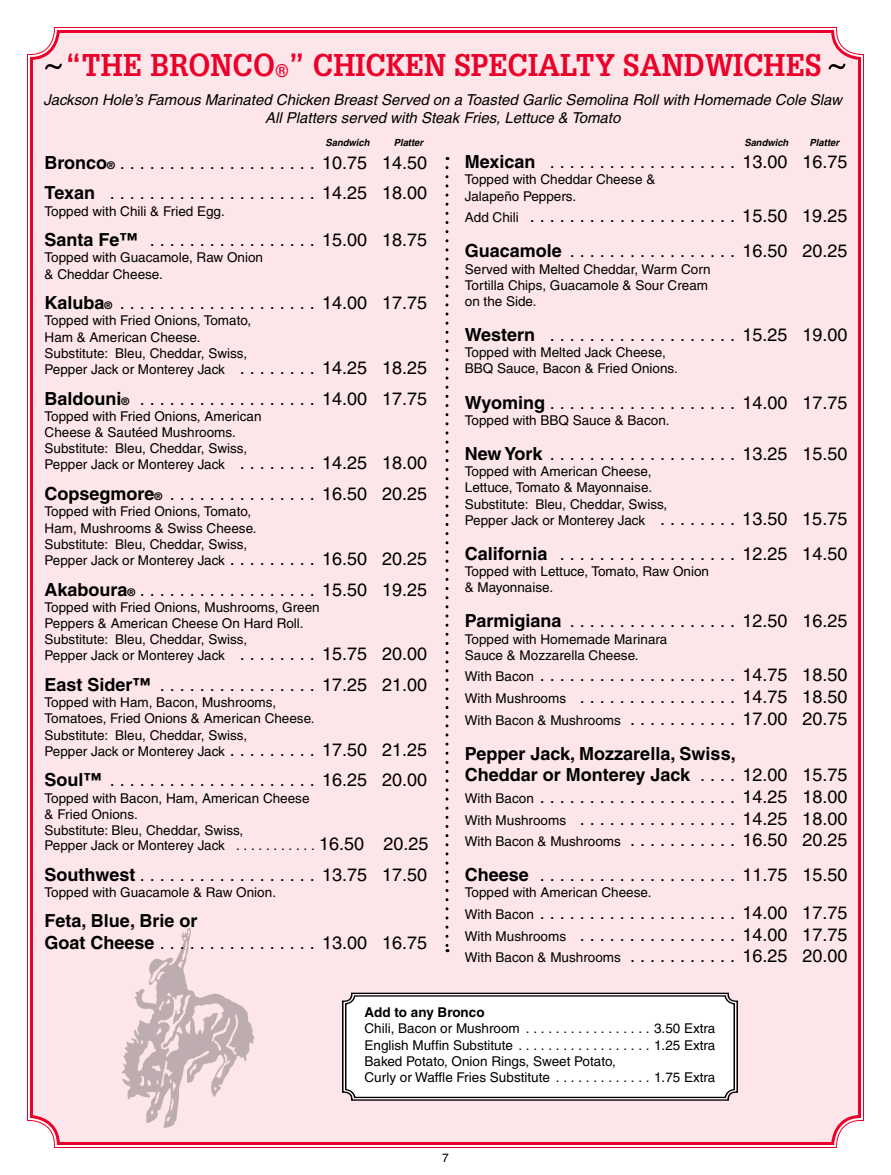
<style>
.page{position:relative;width:891px;height:1175px;background:#fff}
.page>*{position:absolute;margin:0;border:0;box-sizing:border-box;transform-origin:0 0}
.t1{font:33px "Square Serif Bold DTC";color:#eb0029;scale:.92 1}
.t2{font:18px/21.6px "Helvetica";color:#000}
.t3{font:700 18px/21.6px "Helvetica";color:#000}
.t4{font:italic 15px/18px "Helvetica";color:#000;text-align:center}
.t5{font:13.5px/16.2px "Helvetica";color:#000}
.t6{font:700 13.5px "Helvetica";color:#000}
.t7{font:12px "Helvetica";color:#000}
.t8{font:italic 700 9.9px "Helvetica";color:#000}
.s1{font-size:19.2px}
.s2{font-weight:700}
.s3{font-weight:700;font-size:10.5px}
.s4{font-size:18px}
.s5{font-weight:400}
.s6{font-size:13.5px}
</style>
<div class="page">
<div style="left:27px;top:27px;width:837px;height:1121px;background:#fde6ea"></div>
<svg style="left:341px;top:992px;width:398px;height:109px"></svg>
<div style="left:345px;top:995px;width:390px;height:103px;border:1px solid #000;border-radius:8px"></div>
<svg style="left:446px;top:167px;width:2px;height:785px;background:#b0a0a3"></svg>
<img style="left:122px;top:927px;width:68px;height:172px">
<svg style="left:45px;top:64px;width:17px;height:5px"></svg>
<svg style="left:829px;top:64px;width:16px;height:5px"></svg>
<h1 class="t1" style="left:66px;top:46px;width:717px">“THE BRONCO<span class="s1">®</span>” CHICKEN SPECIALTY SANDWICHES</h1>
<p class="t4" style="left:44px;top:90px;width:800px">Jackson Hole’s Famous Marinated Chicken Breast Served on a Toasted Garlic Semolina Roll with Homemade Cole Slaw<br>All Platters served with Steak Fries, Lettuce &amp; Tomato</p>
<p class="t8" style="left:326px;top:136px;width:46px">Sandwich</p>
<p class="t8" style="left:744px;top:136px;width:46px">Sandwich</p>
<p class="t8" style="left:394px;top:136px;width:31px">Platter</p>
<p class="t8" style="left:810px;top:136px;width:31px">Platter</p>
<h2 class="t2" style="left:45px;top:147px;width:384px;line-height:30.6px"><span class="s2">Bronco</span><span class="s3">®</span> . . . . . . . . . . . . . . . . . . . . 10.75 14.50<br><span class="s2">Texan</span> . . . . . . . . . . . . . . . . . . . . . 14.25 18.00</h2>
<p class="t5" style="left:45px;top:203px;width:179px">Topped with Chili &amp; Fried Egg.</p>
<h2 class="t2" style="left:45px;top:229px;width:384px"><span class="s2">Santa Fe™</span> . . . . . . . . . . . . . . . . . 15.00 18. 75</h2>
<p class="t5" style="left:45px;top:249px;width:220px">Topped with Guacamole, Raw Onion &amp; Cheddar Cheese.</p>
<h2 class="t2" style="left:45px;top:292px;width:384px"><span class="s2">Kaluba</span><span class="s3">®</span> . . . . . . . . . . . . . . . . . . . . 14.00 17.75</h2>
<p class="t5" style="left:45px;top:312px;width:384px">Topped with Fried Onions, Tomato,<br>Ham &amp; American Cheese.<br>Substitute: Bleu, Cheddar, Swiss,<br>Pepper Jack or Monterey Jack <span class="s4">. . . . . . . . 14.25 18.25</span></p>
<h2 class="t2" style="left:45px;top:387px;width:384px"><span class="s2">Baldouni</span><span class="s3">®</span> . . . . . . . . . . . . . . . . . . 14.00 17.75</h2>
<p class="t5" style="left:45px;top:408px;width:384px">Topped with Fried Onions, American<br>Cheese &amp; Sautéed Mushrooms.<br>Substitute: Bleu, Cheddar, Swiss,<br>Pepper Jack or Monterey Jack <span class="s4">. . . . . . . . 14.25 18.00</span></p>
<h2 class="t2" style="left:45px;top:483px;width:384px"><span class="s2">Copsegmore</span><span class="s3">®</span> . . . . . . . . . . . . . . 16.50 20.25</h2>
<p class="t5" style="left:45px;top:503px;width:384px">Topped with Fried Onions, Tomato,<br>Ham, Mushrooms &amp; Swiss Cheese.<br>Substitute: Bleu, Cheddar, Swiss,<br>Pepper Jack or Monterey Jack <span class="s4">. . . . . . . . . 16. 50 20.25</span></p>
<h2 class="t2" style="left:45px;top:578px;width:384px"><span class="s2">Akaboura</span><span class="s3">®</span> . . . . . . . . . . . . . . . . . . 15.50 19.25</h2>
<p class="t5" style="left:45px;top:599px;width:384px">Topped with Fried Onions, Mushrooms, Green<br>Peppers &amp; American Cheese On Hard Roll.<br>Substitute: Bleu, Cheddar, Swiss,<br>Pepper Jack or Monterey Jack <span class="s4">. . . . . . . 15. 75 20. 00</span></p>
<h2 class="t2" style="left:45px;top:674px;width:384px"><span class="s2">East Sider™</span>................ 17.25 21.00</h2>
<p class="t5" style="left:45px;top:694px;width:384px">Topped with Ham, Bacon, Mushrooms,<br>Tomatoes, Fried Onions &amp; American Cheese.<br>Substitute: Bleu, Cheddar, Swiss,<br>Pepper Jack or Monterey Jack <span class="s4">. . . . . . . . . 17.50 21.25</span></p>
<h2 class="t2" style="left:45px;top:769px;width:384px"><span class="s2">Soul™</span> . . . . . . . . . . . . . . . . . . . . . 16.25 20.00</h2>
<p class="t5" style="left:45px;top:790px;width:385px;line-height:15.8px">Topped with Bacon, Ham, American Cheese<br>&amp; Fried Onions.<br>Substitute: Bleu, Cheddar, Swiss,<br>Pepper Jack or Monterey Jack . . . . . . . . . . . <span class="s4">16. 50 20.25</span></p>
<h2 class="t2" style="left:45px;top:863px;width:384px"><span class="s2">Southwest</span> . . . . . . . . . . . . . . . . . . 13. 75 17. 50</h2>
<p class="t5" style="left:45px;top:884px;width:231px">Topped with Guacamole &amp; Raw Onion.</p>
<h2 class="t3" style="left:45px;top:910px;width:384px">Feta, Blue, Brie or<br>Goat Cheese <span class="s5">. . . . . . . . . . . . . . . . 13.00 16.75</span></h2>
<h2 class="t2" style="left:465px;top:151px;width:384px"><span class="s2">Mexican</span> . . . . . . . . . . . . . . . . . . . 13.00 16.75</h2>
<p class="t5" style="left:465px;top:171px;width:192px">Topped with Cheddar Cheese &amp;<br>Jalapeño Peppers.</p>
<h2 class="t2" style="left:465px;top:198px;width:384px;line-height:35.1px"><span class="s6">Add Chili</span> . . . . . . . . . . . . . . . . . . . . . 15.50 19.25<br><span class="s2">Guacamole</span> . . . . . . . . . . . . . . . . 16.50 20.25</h2>
<p class="t5" style="left:465px;top:261px;width:247px">Served with Melted Cheddar, Warm Corn<br>Tortilla Chips, Guacamole &amp; Sour Cream on the Side.</p>
<h2 class="t2" style="left:465px;top:324px;width:384px"><span class="s2">Western</span> . . . . . . . . . . . . . . . . . . . 15.25 19.00</h2>
<p class="t5" style="left:465px;top:344px;width:212px">Topped with Melted Jack Cheese,<br>Bbq Sauce, Bacon &amp; Fried Onions.</p>
<h2 class="t2" style="left:465px;top:391px;width:384px"><span class="s2">Wyoming</span> . . . . . . . . . . . . . . . . . . . 14.00 17.75</h2>
<p class="t5" style="left:465px;top:412px;width:204px">Topped with Bbq Sauce &amp; Bacon.</p>
<h2 class="t2" style="left:465px;top:443px;width:384px"><span class="s2">New York</span> . . . . . . . . . . . . . . . . . . . 13.25 15.50</h2>
<p class="t5" style="left:465px;top:463px;width:384px">Topped with American Cheese,<br>Lettuce, Tomato &amp; Mayonnaise.<br>Substitute: Bleu, Cheddar, Swiss,<br>Pepper Jack or Monterey Jack <span class="s4">. . . . . . . . 13.50 15.75</span></p>
<h2 class="t2" style="left:465px;top:542px;width:384px"><span class="s2">California</span> . . . . . . . . . . . . . . . . . . 12.25 14.50</h2>
<p class="t5" style="left:465px;top:563px;width:246px">Topped with Lettuce, Tomato, Raw Onion &amp; Mayonnaise.</p>
<h2 class="t2" style="left:465px;top:610px;width:384px"><span class="s2">Parmigiana</span> . . . . . . . . . . . . . . . . . 12.50 16.25</h2>
<p class="t5" style="left:465px;top:630px;width:204px">Topped with Homemade Marinara<br>Sauce &amp; Mozzarella Cheese.</p>
<h2 class="t2" style="left:465px;top:664px;width:384px;text-align:justify"><span class="s6">With Bacon</span> . . . . . . . . . . . . . . . . . . . . 14. 75 18.50<br><span class="s6">With Mushrooms</span> . . . . . . . . . . . . . . . . 14.75 18.50<br><span class="s6">With Bacon &amp; Mushrooms</span> . . . . . . . . . . 17.00 20.75</h2>
<h2 class="t2" style="left:465px;top:742px;width:384px"><span class="s2">Pepper Jack, Mozzarella, Swiss,<br>Cheddar or Monterey Jack</span> . . . . 12.00 15.75<br><span class="s6">With Bacon</span> . . . . . . . . . . . . . . . . . . . . 14.25 18.00<br><span class="s6">With Mushrooms</span> . . . . . . . . . . . . . . . . 14.25 18.00<br><span class="s6">With Bacon &amp; Mushrooms</span> . . . . . . . . . . 16.50 20.25</h2>
<h2 class="t2" style="left:465px;top:864px;width:384px"><span class="s2">Cheese</span> . . . . . . . . . . . . . . . . . . . . 11.75 15.50</h2>
<p class="t5" style="left:465px;top:884px;width:186px">Topped with American Cheese.</p>
<h2 class="t2" style="left:465px;top:902px;width:384px;text-align:justify"><span class="s6">With Bacon</span> . . . . . . . . . . . . . . . . . . . . 14.00 17.75<br><span class="s6">With Mushrooms</span> . . . . . . . . . . . . . . . . 14.00 17.75<br><span class="s6">With Bacon &amp; Mushrooms</span> . . . . . . . . . . . 16.25 20.00</h2>
<p class="t6" style="left:364px;top:1004px;width:122px">Add to any Bronco</p>
<p class="t5" style="left:364px;top:1020px;width:353px">Chili, Bacon or Mushroom . . . . . . . . . . . . . . . . . 3.50 Extra English Muffin Substitute . . . . . . . . . . . . . . . . . 1.25 Extra Baked Potato, Onion Rings, Sweet Potato,<br>Curly or Waffle Fries Substitute . . . . . . . . . . . . . 1. 75 Extra</p>
<p class="t7" style="left:442px;top:1150px;width:8px">7</p>
</div>
